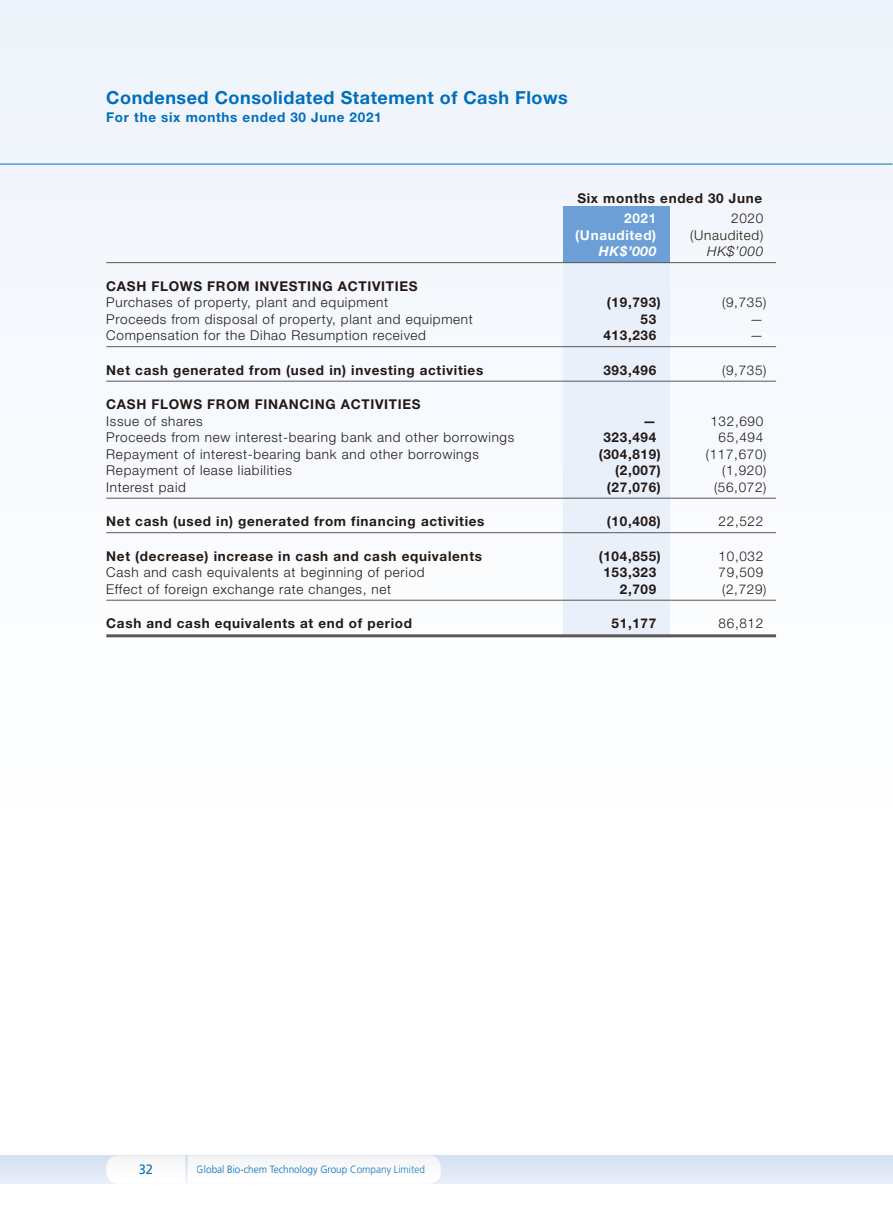
<style>
.page{position:relative;width:893px;height:1212px;background:#fff}
.page>*{position:absolute;margin:0;border:0;box-sizing:border-box;transform-origin:0 0}
.Heading{font:700 18px "Helvetica Neue LT Std";letter-spacing:.03em;color:#006ebb}
.Table_2_Colume{font:300 13.5px "Helvetica Neue LT Std";letter-spacing:.05em;color:#231916}
.Table_2_Colume-2{font:700 13.5px "Helvetica Neue LT Std";letter-spacing:.05em;color:#231916}
.Date{font:700 13.5px "Helvetica Neue LT Std";letter-spacing:.05em;color:#006ebb}
.Table_2_Colume-3{font:700 13.5px "Helvetica Neue LT Std";letter-spacing:.05em;color:#fff}
.Table_2_Colume-4{font:italic 700 13.5px "Helvetica Neue LT Std";color:#fff}
.Table_2_Colume-5{font:italic 300 13.5px "Helvetica Neue LT Std";color:#231916}
.t1{font:13.5px "Frutiger LT Std";color:#006ebb;scale:.95 1}
.t2{font:300 10.5px "Frutiger LT Std";color:#006ebb;scale:.95 1}
</style>
<div class="page">
<div style="left:0;top:0;width:892px;height:1212px;background:#fbfcfe"></div>
<hr style="left:0;top:164px;width:892px;height:1px;background:#006ebb">
<div style="left:0;top:1155px;width:893px;height:29px;background:#dfe8f6"></div>
<div style="left:106px;top:1156px;width:335px;height:28px;background:#fafafa"></div>
<svg style="left:185px;top:1155px;width:3px;height:29px"></svg>
<div style="left:563px;top:255px;width:107px;height:381px;background:#eaf0f9"></div>
<div style="left:563px;top:206px;width:107px;height:57px;background:#6b9fd5"></div>
<hr style="left:106px;top:262px;width:670px;height:1px;background:#595857">
<hr style="left:106px;top:346px;width:670px;height:1px;background:#595857">
<hr style="left:106px;top:381px;width:670px;height:1px;background:#595857">
<hr style="left:106px;top:498px;width:670px;height:1px;background:#595857">
<hr style="left:106px;top:532px;width:670px;height:1px;background:#595857">
<hr style="left:106px;top:600px;width:670px;height:1px;background:#595857">
<hr style="left:106px;top:634px;width:670px;height:3px;background:#595857">
<p class="Heading" style="left:106px;top:87px;width:463px">Condensed Consolidated Statement of Cash Flows</p>
<p class="Date" style="left:106px;top:109px;width:277px">For the six months ended 30 June 2021</p>
<p class="Table_2_Colume-2" style="left:577px;top:189px;width:186px">Six months ended 30 June</p>
<p class="Table_2_Colume-3" style="left:624px;top:210px;width:34px">2021</p>
<p class="Table_2_Colume" style="left:731px;top:210px;width:34px">2020</p>
<p class="Table_2_Colume-3" style="left:575px;top:227px;width:82px">(Unaudited)</p>
<p class="Table_2_Colume" style="left:690px;top:227px;width:75px">(Unaudited)</p>
<p class="Table_2_Colume-4" style="left:599px;top:243px;width:59px">HK$’000</p>
<p class="Table_2_Colume-5" style="left:707px;top:243px;width:58px">HK$’000</p>
<p class="Table_2_Colume-2" style="left:106px;top:278px;width:313px">CASH FLOWS FROM INVESTING ACTIVITIES</p>
<p class="Table_2_Colume" style="left:106px;top:294px;width:283px">Purchases of property, plant and equipment</p>
<p class="Table_2_Colume-2" style="left:607px;top:294px;width:55px">(19,793)</p>
<p class="Table_2_Colume" style="left:722px;top:294px;width:46px">(9,735)</p>
<p class="Table_2_Colume" style="left:106px;top:311px;width:368px">Proceeds from disposal of property, plant and equipment</p>
<p class="Table_2_Colume-2" style="left:641px;top:311px;width:17px">53</p>
<p class="Table_2_Colume" style="left:750px;top:311px;width:15px">—</p>
<p class="Table_2_Colume" style="left:106px;top:327px;width:321px">Compensation for the Dihao Resumption received</p>
<p class="Table_2_Colume-2" style="left:603px;top:327px;width:54px">413,236</p>
<p class="Table_2_Colume" style="left:750px;top:327px;width:15px">—</p>
<p class="Table_2_Colume-2" style="left:106px;top:362px;width:378px">Net cash generated from (used in) investing activities</p>
<p class="Table_2_Colume-2" style="left:603px;top:362px;width:54px">393,496</p>
<p class="Table_2_Colume" style="left:722px;top:362px;width:46px">(9,735)</p>
<p class="Table_2_Colume-2" style="left:106px;top:396px;width:316px">CASH FLOWS FROM FINANCING ACTIVITIES</p>
<p class="Table_2_Colume" style="left:106px;top:413px;width:98px">Issue of shares</p>
<p class="Table_2_Colume-2" style="left:643px;top:413px;width:15px">—</p>
<p class="Table_2_Colume" style="left:710px;top:413px;width:54px">132,690</p>
<p class="Table_2_Colume" style="left:106px;top:429px;width:409px">Proceeds from new interest-bearing bank and other borrowings</p>
<p class="Table_2_Colume-2" style="left:603px;top:429px;width:54px">323,494</p>
<p class="Table_2_Colume" style="left:719px;top:429px;width:46px">65,494</p>
<p class="Table_2_Colume" style="left:106px;top:446px;width:374px">Repayment of interest-bearing bank and other borrowings</p>
<p class="Table_2_Colume-2" style="left:599px;top:446px;width:64px">(304,819)</p>
<p class="Table_2_Colume" style="left:706px;top:446px;width:62px">(117,670)</p>
<p class="Table_2_Colume" style="left:106px;top:462px;width:187px">Repayment of lease liabilities</p>
<p class="Table_2_Colume-2" style="left:615px;top:462px;width:47px">(2,007)</p>
<p class="Table_2_Colume" style="left:722px;top:462px;width:46px">(1,920)</p>
<p class="Table_2_Colume" style="left:106px;top:479px;width:81px">Interest paid</p>
<p class="Table_2_Colume-2" style="left:607px;top:479px;width:55px">(27,076)</p>
<p class="Table_2_Colume" style="left:714px;top:479px;width:54px">(56,072)</p>
<p class="Table_2_Colume-2" style="left:106px;top:513px;width:380px">Net cash (used in) generated from financing activities</p>
<p class="Table_2_Colume-2" style="left:607px;top:513px;width:55px">(10,408)</p>
<p class="Table_2_Colume" style="left:719px;top:513px;width:46px">22,522</p>
<p class="Table_2_Colume-2" style="left:106px;top:548px;width:377px">Net (decrease) increase in cash and cash equivalents</p>
<p class="Table_2_Colume-2" style="left:599px;top:548px;width:64px">(104,855)</p>
<p class="Table_2_Colume" style="left:719px;top:548px;width:46px">10,032</p>
<p class="Table_2_Colume" style="left:106px;top:564px;width:320px">Cash and cash equivalents at beginning of period</p>
<p class="Table_2_Colume-2" style="left:603px;top:564px;width:54px">153,323</p>
<p class="Table_2_Colume" style="left:719px;top:564px;width:46px">79,509</p>
<p class="Table_2_Colume" style="left:106px;top:581px;width:286px">Effect of foreign exchange rate changes, net</p>
<p class="Table_2_Colume-2" style="left:620px;top:581px;width:38px">2,709</p>
<p class="Table_2_Colume" style="left:722px;top:581px;width:46px">(2,729)</p>
<p class="Table_2_Colume-2" style="left:106px;top:615px;width:307px">Cash and cash equivalents at end of period</p>
<p class="Table_2_Colume-2" style="left:612px;top:615px;width:46px">51,177</p>
<p class="Table_2_Colume" style="left:719px;top:615px;width:46px">86,812</p>
<p class="t1" style="left:139px;top:1161px;width:17px">32</p>
<p class="t2" style="left:197px;top:1163px;width:242px">Global Bio-chem Technology Group Company Limited</p>
</div>
